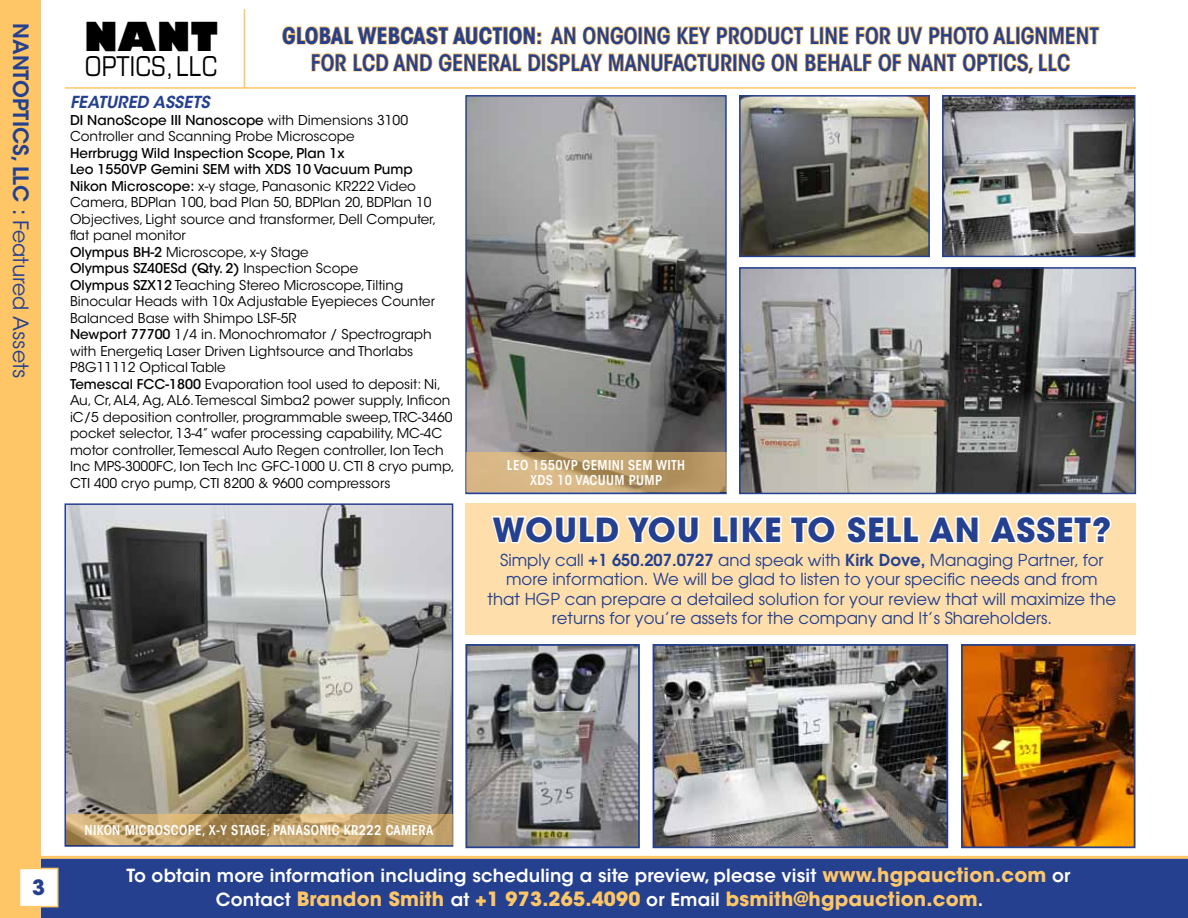
<style>
.page{position:relative;width:1188px;height:918px;background:#fff}
.page>*{position:absolute;margin:0;border:0;box-sizing:border-box;transform-origin:0 0}
.t1{font:800 39px "Gill Sans";color:#000}
.t2{font:700 33px "ITC Avant Garde Std";letter-spacing:.025em;color:#25408f}
.t3{font:condensed 27.3px "Eurostile";color:#000}
.t4{font:600 condensed 22.5px "ITC Avant Garde Std";color:#25408f}
.t5{font:700 condensed 22.5px "ITC Avant Garde Std";color:#25408f}
.t6{font:600 21px "ITC Avant Garde Std";color:#25408f}
.t7{font:700 21px "ITC Avant Garde Std";color:#25408f}
.t8{font:700 19.5px "ITC Avant Garde Std";letter-spacing:.01em;color:#fec667}
.t9{font:600 18px "ITC Avant Garde Std";letter-spacing:.01em;color:#fff}
.t10{font:16.5px/19.5px "Avant Garde";color:#25408f;text-align:center}
.t11{font:italic 600 16.5px "ITC Avant Garde Std";color:#25408f}
.t12{font:13.5px/16.5px "ITC Avant Garde Std";color:#000}
.t13{font:600 condensed 13.5px/15px "ITC Avant Garde Std";letter-spacing:.025em;color:#fff}
.s1{font-weight:500}
.s2{font-weight:400}
.s3{font-weight:600}
.s4{font-weight:700;font-size:19.5px;color:#fec667}
.s5{font-weight:600;font-size:18px;color:#fff}
</style>
<div class="page">
<div style="left:0;top:858px;width:1188px;height:60px;background:#25408f"></div>
<div style="left:0;top:0;width:40px;height:918px;background:#fec667"></div>
<div style="left:465px;top:503px;width:671px;height:132px;background:#fedfac"></div>
<svg style="left:491px;top:515px;width:209px;height:29px"></svg>
<svg style="left:712px;top:516px;width:19px;height:28px"></svg>
<div style="left:729px;top:516px;width:10px;height:27px;border:3px solid #feffff"></div>
<svg style="left:741px;top:515px;width:95px;height:29px"></svg>
<svg style="left:846px;top:515px;width:134px;height:29px"></svg>
<svg style="left:989px;top:515px;width:123px;height:29px"></svg>
<img style="left:468px;top:647px;width:169px;height:198px">
<div style="left:465px;top:644px;width:175px;height:204px;border:2px solid #25408f"></div>
<img style="left:656px;top:647px;width:289px;height:198px">
<div style="left:653px;top:644px;width:295px;height:204px;border:2px solid #25408f"></div>
<img style="left:67px;top:506px;width:383px;height:309px">
<div style="left:64px;top:503px;width:389px;height:344px;border:2px solid #25408f"></div>
<div style="left:19px;top:868px;width:39px;height:39px;background:#fff;border:2px solid #fec667"></div>
<hr style="left:39px;top:856px;width:1149px;height:3px;background:#fec667">
<hr style="left:65px;top:87px;width:1070px;height:2px;background:#fec667">
<svg style="left:282px;top:26px;width:818px;height:48px"></svg>
<hr style="left:244px;top:10px;width:1px;height:78px;background:#fec667">
<img style="left:468px;top:98px;width:256px;height:354px">
<div style="left:465px;top:95px;width:262px;height:399px;border:2px solid #25408f"></div>
<img style="left:742px;top:270px;width:391px;height:221px">
<div style="left:739px;top:267px;width:397px;height:227px;border:2px solid #25408f"></div>
<img style="left:742px;top:98px;width:185px;height:156px">
<div style="left:739px;top:95px;width:191px;height:162px;border:2px solid #25408f"></div>
<img style="left:945px;top:98px;width:188px;height:156px">
<div style="left:942px;top:95px;width:194px;height:162px;border:2px solid #25408f"></div>
<img style="left:964px;top:647px;width:169px;height:198px">
<div style="left:961px;top:644px;width:175px;height:204px;border:2px solid #25408f"></div>
<svg style="left:467px;top:452px;width:260px;height:40px;background:#c3a371"></svg>
<svg style="left:66px;top:815px;width:387px;height:30px;background:#be9e67"></svg>
<h3 class="t6" style="left:34px;top:23px;width:357px;rotate:90deg">NantOptics, LLC <span class="s1">:</span> <span class="s2">Featured Assets</span></h3>
<h1 class="t1" style="left:84px;top:12px;width:136px">NANT</h1>
<h3 class="t3" style="left:85px;top:50px;width:134px">OPTICS,LLC</h3>
<h3 class="t5" style="left:282px;top:21px;width:485px">GLOBAL WEBCAST AUCTION: <span class="s3">AN ONGOING KEY PRODUCT</span></h3>
<h3 class="t4" style="left:809px;top:22px;width:226px">LINE FOR UV PHOTO ALIGNMENT</h3>
<h3 class="t4" style="left:311px;top:49px;width:97px">FOR LCD AND</h3>
<h3 class="t4" style="left:439px;top:49px;width:247px">GENE RAL DISPLAY MANUFACTU</h3>
<h3 class="t4" style="left:720px;top:49px;width:214px">RING ON BEHALF OF NANT</h3>
<h3 class="t4" style="left:962px;top:49px;width:87px">OPTICS, LLC</h3>
<p class="t11" style="left:70px;top:92px;width:141px">FEATURED ASSETS</p>
<p class="t12" style="left:70px;top:112px;width:340px"><span class="s1">DI NanoScope III Nanoscope</span> with Dimensions 3100<br>Controller and Scanning Probe Microscope</p>
<p class="t12" style="left:70px;top:145px;width:386px"><span class="s1">Herrbrugg Wild Inspection Scope, Plan 1x<br>Leo 1550VP Gemini SEM with XDS 10 Vacuum Pump<br>Nikon Microscope:</span> x-y stage, Panasonic KR222 Video Camera, BDPlan 100, bad Plan 50, BDPlan 20, BDPlan 10<br>Objectives, Light source and transformer, Dell Computer, flat panel monitor<br><span class="s1">Olympus BH-2</span> Microscope, x-y Stage<br><span class="s1">Olympus SZ40ESd (Qty. 2)</span> Inspection Scope<br><span class="s1">Olympus SZX12</span> Teaching Stereo Microscope, Tilting Binocular Heads with 10x Adjustable Eyepieces Counter Balanced Base with Shimpo LSF-5R<br><span class="s1">Newport 77700</span> 1/4 in. Monochromator / Spectrograph with Energetiq Laser Driven Lightsource and Thorlabs P8G11112 Optical Table<br><span class="s1">Temescal FCC-1800</span> Evaporation tool used to deposit: Ni, Au, Cr, AL4, Ag, AL6. Temescal Simba2 power supply, Inficon iC/5 deposition controller, programmable sweep, TRC-3460 pocket selector, 13-4” wafer processing capability, MC-4C motor controller, Temescal Auto Regen controller, Ion Tech Inc MPS-3000FC, Ion Tech Inc GFC-1000 U. CTI 8 cryo pump, CTI 400 cryo pump, CTI 8200 &amp; 9600 compressors</p>
<p class="t13" style="left:530px;top:457px;width:157px;text-indent:-23px">LEO 1550VP GEM INI SEM WITH<br>XDS 10 VACUUM</p>
<p class="t13" style="left:629px;top:472px;width:10px">PUM</p>
<p class="t13" style="left:655px;top:472px;width:9px">P</p>
<h2 class="t2" style="left:493px;top:508px;width:84px">WOULD</h2>
<h2 class="t2" style="left:628px;top:508px;width:102px">YOU LIKE</h2>
<h2 class="t2" style="left:791px;top:508px;width:94px">TO SELL</h2>
<h2 class="t2" style="left:929px;top:508px;width:184px">AN ASSET?</h2>
<p class="t10" style="left:488px;top:550px;width:630px">Simply call <span class="s3">+1 650.207.0727</span> and speak with <span class="s3">Kirk Dove,</span> Managing Partner, for more information. We will be glad to listen to your specific needs and from<br>that HGP can prepare a detailed solution for your review that will maximize the returns for you’re assets for the company and It’s Shareholders.</p>
<h3 class="t7" style="left:32px;top:874px;width:14px">3</h3>
<p class="t13" style="left:85px;top:823px;width:162px">NIKON MICROSCOPE, X-Y STAGE</p>
<p class="t13" style="left:267px;top:823px;width:15px">, PANA</p>
<p class="t13" style="left:303px;top:823px;width:131px">SONIC KR222 CAMERA</p>
<h3 class="t9" style="left:126px;top:864px;width:946px">To obtain more information including scheduling a site preview, please visit <span class="s4">www.hgpauction.com</span> or</h3>
<h3 class="t8" style="left:216px;top:886px;width:769px"><span class="s5">Contact</span> Brandon Smith <span class="s5">at</span> +1 973.265.4090 <span class="s5">or Email</span> bsmith@hgpauction.com<span class="s5">.</span></h3>
</div>
